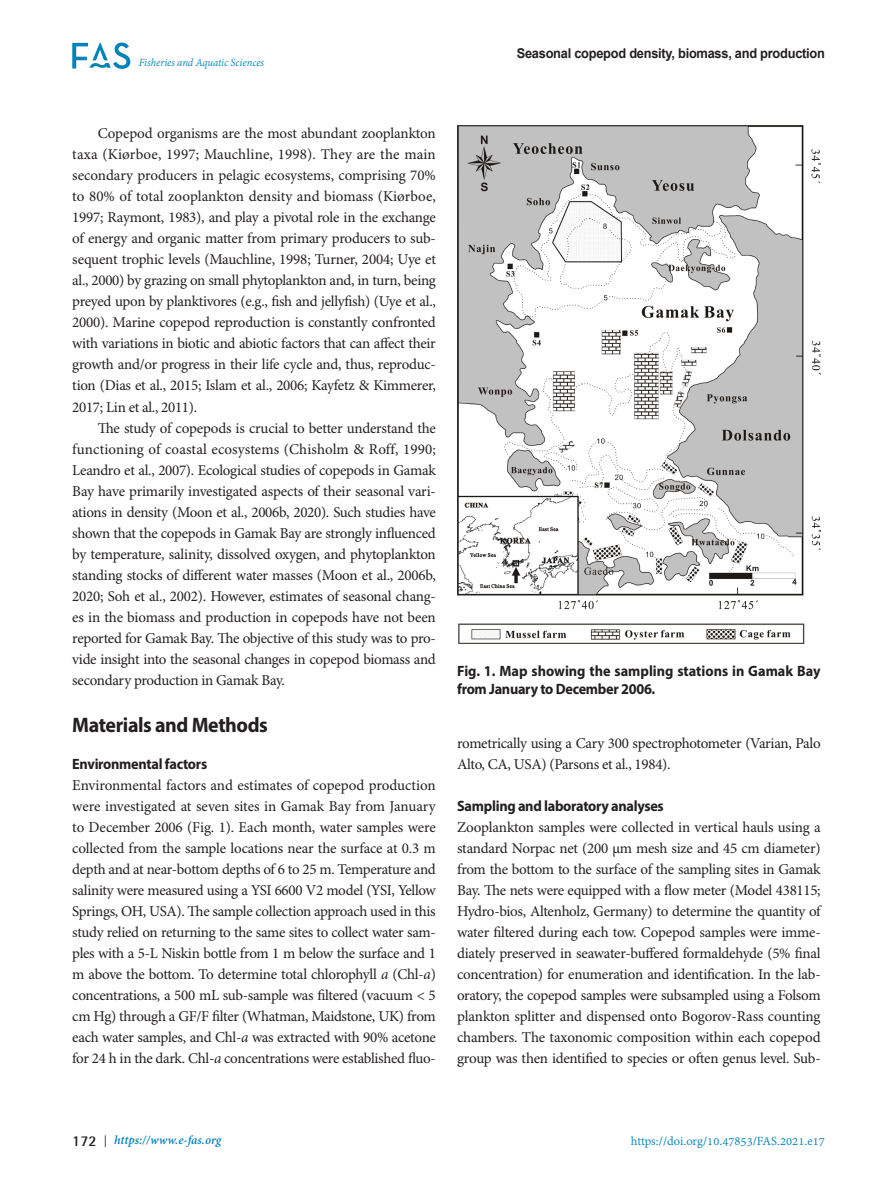
<style>
.page{position:relative;width:893px;height:1191px;background:#fff}
.page>*{position:absolute;margin:0;border:0;box-sizing:border-box;transform-origin:0 0}
.headiing_1st{font:700 21px "Myriad Pro";letter-spacing:-.02em;color:#231f20;scale:.95 1}
.main_text_1st_no_ind{font:15px/21px "Minion Pro";letter-spacing:-.02em;color:#231f20;text-align:justify}
.main_text_2nd_more_i{font:15px/21px "Minion Pro";letter-spacing:-.02em;color:#231f20;text-align:justify}
.table_title{font:700 15px/18px "Myriad Pro";color:#231f20;scale:.95 1}
.heading_2nd{font:700 15px "Myriad Pro";letter-spacing:-.02em;color:#231f20;scale:.95 1}
.t1{font:700 13.5px "Arial";letter-spacing:-.02em;color:#231f20;scale:.95 1}
.t2{font:13.5px "Adobe Devanagari";color:#0082bb}
.t3{font:italic 700 13.5px "Adobe Devanagari";color:#0082bb}
.t4{font:italic 12px "Adobe Devanagari";letter-spacing:-.005em;color:#0082bb;scale:.95 1}
.s1{font-style:italic}
.s2{font-family:"Rotis Semi Sans Std";font-style:normal;font-size:15px;color:#231f20}
.s3{font-family:"Helvetica Neue LT Pro";font-weight:300;font-style:normal;font-stretch:condensed;font-size:16.05px;color:#231f20}
</style>
<div class="page">
<svg style="left:72px;top:43px;width:58px;height:26px"></svg>
<img style="left:457px;top:125px;width:364px;height:518px">
<p class="t4" style="left:139px;top:56px;width:133px">Fisheries and Aquatic Sciences</p>
<p class="t1" style="left:517px;top:44px;width:326px">Seasonal copepod density, biomass, and production</p>
<p class="main_text_2nd_more_i" style="left:72px;top:124px;width:365px;text-indent:26px">Copepod organisms are the most abundant zooplankton taxa (Kiørboe, 1997; Mauchline, 1998). They are the main secondary producers in pelagic ecosystems, comprising 70% to 80% of total zooplankton density and biomass (Kiørboe, 1997; Raymont, 1983), and play a pivotal role in the exchange of energy and organic matter from primary producers to sub&shy;sequent trophic levels (Mauchline, 1998; Turner, 2004; Uye et al., 2000) by grazing on small phytoplankton and, in turn, being preyed upon by planktivores (e.g., fish and jellyfish) (Uye et al., 2000). Marine copepod reproduction is constantly confronted with variations in biotic and abiotic factors that can affect their growth and/or progress in their life cycle and, thus, reproduc&shy;tion (Dias et al., 2015; Islam et al., 2006; Kayfetz &amp; Kimmerer, 2017; Lin et al., 2011).</p>
<p class="main_text_2nd_more_i" style="left:72px;top:418px;width:365px;text-indent:26px">The study of copepods is crucial to better understand the functioning of coastal ecosystems (Chisholm &amp; Roff, 1990; Leandro et al., 2007). Ecological studies of copepods in Gamak Bay have primarily investigated aspects of their seasonal vari&shy;ations in density (Moon et al., 2006b, 2020). Such studies have shown that the copepods in Gamak Bay are strongly influenced by temperature, salinity, dissolved oxygen, and phytoplankton standing stocks of different water masses (Moon et al., 2006b, 2020; Soh et al., 2002). However, estimates of seasonal chang&shy;es in the biomass and production in copepods have not been reported for Gamak Bay. The objective of this study was to pro&shy;vide insight into the seasonal changes in copepod biomass and secondary production in Gamak Bay.</p>
<p class="headiing_1st" style="left:72px;top:711px;width:207px">Materials and Methods</p>
<p class="heading_2nd" style="left:72px;top:754px;width:144px">Environmental factors</p>
<p class="main_text_1st_no_ind" style="left:72px;top:775px;width:365px">Environmental factors and estimates of copepod production were investigated at seven sites in Gamak Bay from January to December 2006 (Fig. 1). Each month, water samples were collected from the sample locations near the surface at 0.3 m depth and at near-bottom depths of 6 to 25 m. Temperature and salinity were measured using a YSI 6600 V2 model (YSI, Yellow Springs, OH, USA). The sample collection approach used in this study relied on returning to the same sites to collect water sam&shy;ples with a 5-L Niskin bottle from 1 m below the surface and 1 m above the bottom. To determine total chlorophyll <span class="s1">a</span> (Chl-<span class="s1">a</span>) concentrations, a 500 mL sub-sample was filtered (vacuum &lt; 5 cm Hg) through a GF/F filter (Whatman, Maidstone, UK) from each water samples, and Chl-<span class="s1">a</span> was extracted with 90% acetone for 24 h in the dark. Chl-<span class="s1">a</span> concentrations were established fluo-</p>
<p class="table_title" style="left:457px;top:661px;width:384px">Fig. 1. Map showing the sampling stations in Gamak Bay from January to December 2006.</p>
<p class="main_text_1st_no_ind" style="left:457px;top:733px;width:365px">rometrically using a Cary 300 spectrophotometer (Varian, Palo<br>Alto, CA, USA) (Parsons et al., 1984).</p>
<p class="heading_2nd" style="left:457px;top:796px;width:219px">Sampling and laboratory analyses</p>
<p class="main_text_1st_no_ind" style="left:457px;top:817px;width:365px">Zooplankton samples were collected in vertical hauls using a standard Norpac net (200 μm mesh size and 45 cm diameter) from the bottom to the surface of the sampling sites in Gamak Bay. The nets were equipped with a flow meter (Model 438115; Hydro-bios, Altenholz, Germany) to determine the quantity of water filtered during each tow. Copepod samples were imme&shy;diately preserved in seawater-buffered formaldehyde (5% final concentration) for enumeration and identification. In the lab&shy;oratory, the copepod samples were subsampled using a Folsom plankton splitter and dispensed onto Bogorov-Rass counting chambers. The taxonomic composition within each copepod group was then identified to species or often genus level. Sub-</p>
<p class="t3" style="left:72px;top:1132px;width:151px"><span class="s2">172</span> <span class="s3">|</span> https://www.e-fas.org</p>
<p class="t2" style="left:631px;top:1133px;width:196px">https://doi.org/10.47853/FAS.2021.e17</p>
</div>
